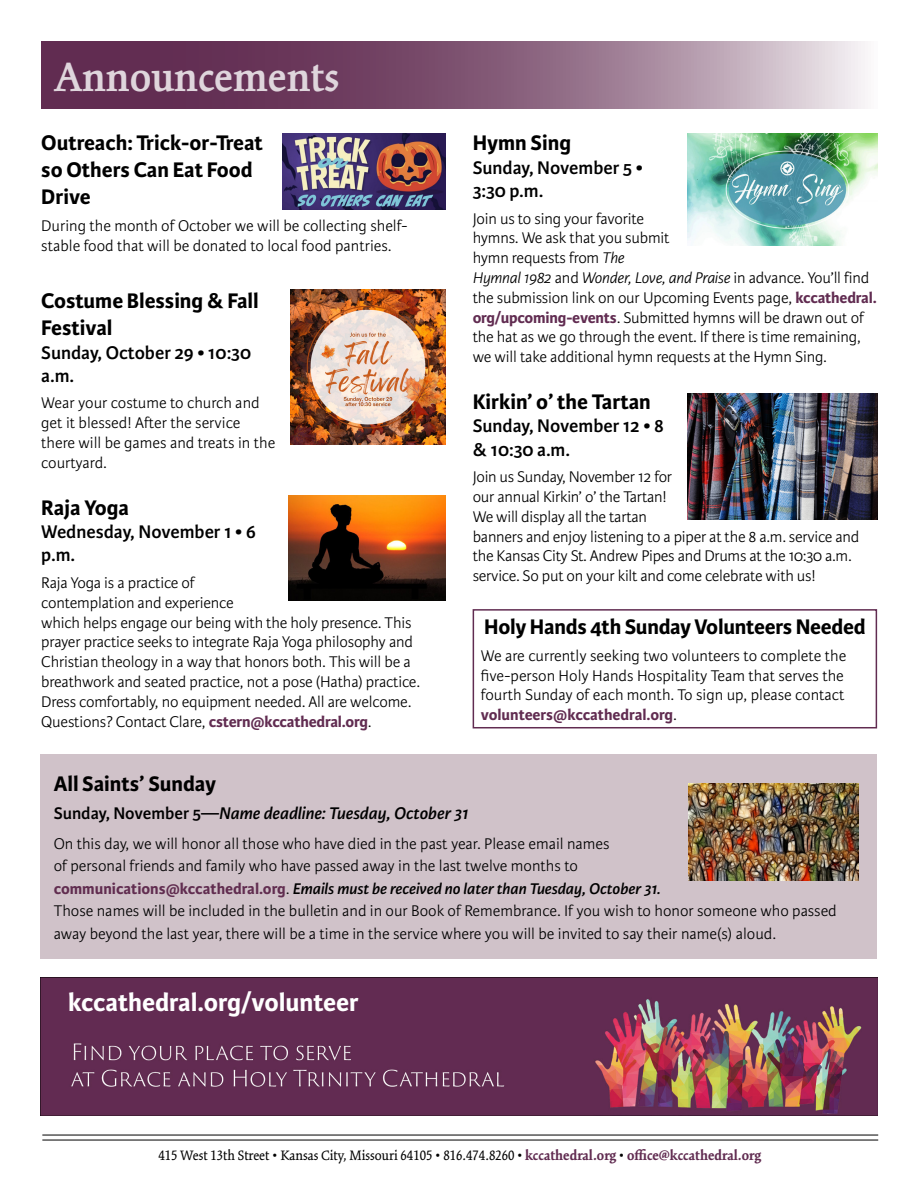
<style>
.page{position:relative;width:918px;height:1188px;background:#fff}
.page>*{position:absolute;margin:0;border:0;box-sizing:border-box;transform-origin:0 0}
.t1{font:600 45px "Kinesis Pro 3";color:#dfd5dc}
.t2{font:700 27px "Karmina Sans";color:#fff}
.t3{font:700 22.5px/27px "Karmina Sans";color:#000}
.t4{font:600 19.5px/23.4px "Karmina Sans";color:#000}
.t5{font:italic 600 18px "Karmina Sans";color:#000}
.t6{font:300 16.5px/19.8px "Karmina Sans";letter-spacing:-.01em;color:#000}
.t7{font:15px "Kinesis Pro 3";color:#000}
.s1{font-weight:700;color:#612c51}
.s2{font-style:italic}
.s3{font-style:normal}
.s4{font-weight:700;color:#612d50}
.s5{font-weight:600;font-style:italic}
</style>
<div class="page">
<svg style="left:41px;top:41px;width:824px;height:68px;background:#8c6580"></svg>
<hr style="left:42px;top:1135px;width:836px;height:1px;background:#000">
<hr style="left:42px;top:1140px;width:836px;height:1px;background:#000">
<div style="left:473px;top:609px;width:404px;height:119px;border:2px solid #612c51"></div>
<div style="left:40px;top:754px;width:837px;height:205px;background:#d0c2c9"></div>
<img style="left:688px;top:784px;width:170px;height:97px">
<img style="left:282px;top:133px;width:164px;height:77px">
<img style="left:290px;top:289px;width:156px;height:156px">
<img style="left:40px;top:978px;width:837px;height:138px">
<img style="left:687px;top:133px;width:190px;height:113px">
<img style="left:288px;top:496px;width:158px;height:104px">
<img style="left:687px;top:393px;width:190px;height:126px">
<h1 class="t1" style="left:55px;top:51px;width:286px">Announcements</h1>
<h3 class="t3" style="left:41px;top:130px;width:223px">Outreach: Trick-or-Treat so Others Can Eat Food<br>Drive</h3>
<p class="t6" style="left:41px;top:216px;width:368px">During the month of October we will be collecting shelf&shy;stable food that will be donated to local food pantries.</p>
<h3 class="t3" style="left:41px;top:288px;width:219px">Costume Blessing &amp; Fall<br>Festival</h3>
<p class="t4" style="left:41px;top:341px;width:211px">Sunday, October 29 • 10:30 a.m.</p>
<p class="t6" style="left:41px;top:394px;width:236px">Wear your costume to church and get it blessed! After the service there will be games and treats in the courtyard.</p>
<h3 class="t3" style="left:41px;top:494px;width:89px">Raja Yoga</h3>
<p class="t4" style="left:41px;top:520px;width:217px">Wednesday, November 1 • 6 p.m.</p>
<p class="t6" style="left:41px;top:573px;width:380px">Raja Yoga is a practice of<br>contemplation and experience<br>which helps engage our being with the holy presence. This prayer practice seeks to integrate Raja Yoga philosophy and Christian theology in a way that honors both. This will be a breathwork and seated practice, not a pose (Hatha) practice.<br>Dress comfortably, no equipment needed. All are welcome.<br>Questions? Contact Clare, <span class="s1">cstern@kccathedral.org</span>.</p>
<h3 class="t3" style="left:473px;top:130px;width:100px">Hymn Sing</h3>
<p class="t4" style="left:473px;top:156px;width:172px">Sunday, November 5 •<br>3:30 p.m.</p>
<p class="t6" style="left:473px;top:209px;width:405px">Join us to sing your favorite<br>hymns. We ask that you submit<br>hymn requests from <span class="s2">The<br>Hymnal 1982</span> and <span class="s2">Wonder, Love, and Praise</span> in advance. You’ll find the submission link on our Upcoming Events page, <span class="s1">kccathedral. org/upcoming-events</span>. Submitted hymns will be drawn out of the hat as we go through the event. If there is time remaining, we will take additional hymn requests at the Hymn Sing.</p>
<h3 class="t3" style="left:473px;top:389px;width:180px">Kirkin’ o’ the Tartan</h3>
<p class="t4" style="left:473px;top:415px;width:193px">Sunday, November 12 • 8 &amp; 10:30 a.m.</p>
<p class="t6" style="left:473px;top:467px;width:388px">Join us Sunday, November 12 for<br>our annual Kirkin’ o’ the Tartan!<br>We will display all the tartan<br>banners and enjoy listening to a piper at the 8 a.m. service and the Kansas City St. Andrew Pipes and Drums at the 10:30 a.m. service. So put on your kilt and come celebrate with us!</p>
<h3 class="t3" style="left:484px;top:614px;width:383px">Holy Hands 4th Sunday Volunteers Needed</h3>
<p class="t6" style="left:481px;top:646px;width:367px">We are currently seeking two volunteers to complete the five-person Holy Hands Hospitality Team that serves the fourth Sunday of each month. To sign up, please contact <span class="s1">volunteers@kccathedral.org</span>.</p>
<h3 class="t3" style="left:54px;top:771px;width:164px">All Saints’ Sunday</h3>
<p class="t5" style="left:54px;top:803px;width:417px"><span class="s3">Sunday, November 5—</span>Name deadline: Tuesday, October 31</p>
<p class="t6" style="left:54px;top:832px;width:785px;line-height:22.5px">On this day, we will honor all those who have died in the past year. Please email names<br>of personal friends and family who have passed away in the last twelve months to<br><span class="s4">communications@kccathedral.org</span>. <span class="s5">Emails must be received no later than Tuesday, October 31.<br></span>Those names will be included in the bulletin and in our Book of Remembrance. If you wish to honor someone who passed away beyond the last year, there will be a time in the service where you will be invited to say their name(s) aloud.</p>
<h2 class="t2" style="left:68px;top:986px;width:292px">kccathedral.org/volunteer</h2>
<p class="t7" style="left:158px;top:1146px;width:604px">415 West 13th Street • Kansas City, Missouri 64105 • 816.474.8260 • <span class="s1">kccathedral.org</span> • <span class="s1">office@kccathedral.org</span></p>
</div>
